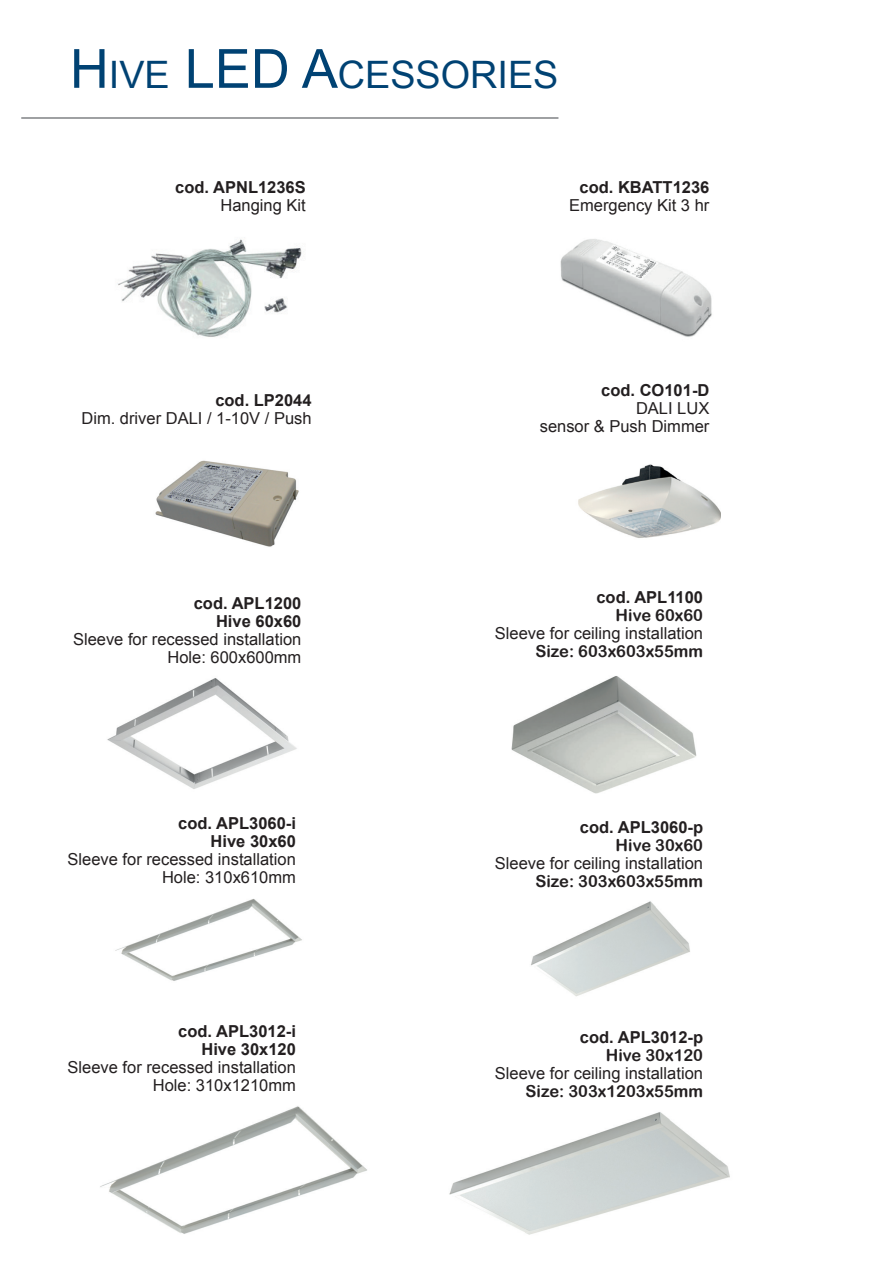
<style>
.page{position:relative;width:893px;height:1263px;background:#fff}
.page>*{position:absolute;margin:0;border:0;box-sizing:border-box;transform-origin:0 0}
.t1{font:37.8px "Arial";color:#004273}
.t2{font:16.5px/18px "Arial";color:#231f20;text-align:right}
.t3{font:700 16.5px/18px "Arial";color:#231f20;text-align:right}
.t4{font:16.5px "Arial Rounded MT Bold";color:#231f20}
.s1{font-size:54px}
</style>
<div class="page">
<hr style="left:21px;top:117px;width:537px;height:2px;background:#808285">
<img style="left:117px;top:239px;width:185px;height:98px">
<img style="left:560px;top:239px;width:152px;height:98px">
<img style="left:107px;top:678px;width:190px;height:111px">
<img style="left:511px;top:676px;width:186px;height:118px">
<img style="left:155px;top:460px;width:144px;height:87px">
<img style="left:578px;top:464px;width:143px;height:74px">
<img style="left:115px;top:899px;width:187px;height:82px">
<img style="left:531px;top:901px;width:159px;height:96px">
<img style="left:100px;top:1106px;width:267px;height:128px">
<img style="left:449px;top:1112px;width:281px;height:123px">
<h1 class="t1" style="left:70px;top:50px;width:486px"><span class="s1">H</span>IVE <span class="s1">LED A</span>CESSORIES</h1>
<p class="t3" style="left:175px;top:179px;width:132px">cod. APNL1236S</p>
<p class="t2" style="left:220px;top:196px;width:87px">Hanging Kit</p>
<p class="t3" style="left:579px;top:179px;width:131px">cod. KBATT1236</p>
<p class="t2" style="left:569px;top:196px;width:142px">Emergency Kit 3 hr</p>
<p class="t3" style="left:215px;top:392px;width:98px">cod. LP2044</p>
<p class="t2" style="left:81px;top:410px;width:232px">Dim. driver DALI / 1-10V / Push</p>
<p class="t3" style="left:194px;top:595px;width:109px">cod. APL1200<br>Hive 60x60</p>
<p class="t2" style="left:73px;top:631px;width:230px">Sleeve for recessed installation<br>Hole: 600x600mm</p>
<p class="t3" style="left:178px;top:815px;width:119px">cod. APL3060-i<br>Hive 30x60</p>
<p class="t2" style="left:68px;top:850px;width:230px">Sleeve for recessed installation<br>Hole: 310x610mm</p>
<p class="t3" style="left:178px;top:1022px;width:119px">cod. APL3012-i<br>Hive 30x120</p>
<p class="t2" style="left:68px;top:1058px;width:230px">Sleeve for recessed installation<br>Hole: 310x1210mm</p>
<p class="t3" style="left:601px;top:382px;width:110px">cod. CO101-D</p>
<p class="t2" style="left:540px;top:400px;width:171px">DALI LUX<br>sensor &amp; Push Dimmer</p>
<p class="t3" style="left:596px;top:589px;width:108px">cod. APL1100</p>
<p class="t4" style="left:616px;top:606px;width:89px">Hive 60x60</p>
<p class="t2" style="left:495px;top:625px;width:210px">Sleeve for ceiling installation</p>
<p class="t4" style="left:535px;top:642px;width:169px">Size: 603x603x55mm</p>
<p class="t3" style="left:580px;top:818px;width:125px">cod. APL3060-p</p>
<p class="t4" style="left:616px;top:835px;width:89px">Hive 30x60</p>
<p class="t2" style="left:495px;top:854px;width:210px">Sleeve for ceiling installation</p>
<p class="t4" style="left:535px;top:871px;width:169px">Size: 303x603x55mm</p>
<p class="t3" style="left:580px;top:1029px;width:125px">cod. APL3012-p</p>
<p class="t4" style="left:606px;top:1045px;width:99px">Hive 30x120</p>
<p class="t2" style="left:495px;top:1064px;width:210px">Sleeve for ceiling installation</p>
<p class="t4" style="left:525px;top:1081px;width:179px">Size: 303x1203x55mm</p>
</div>
